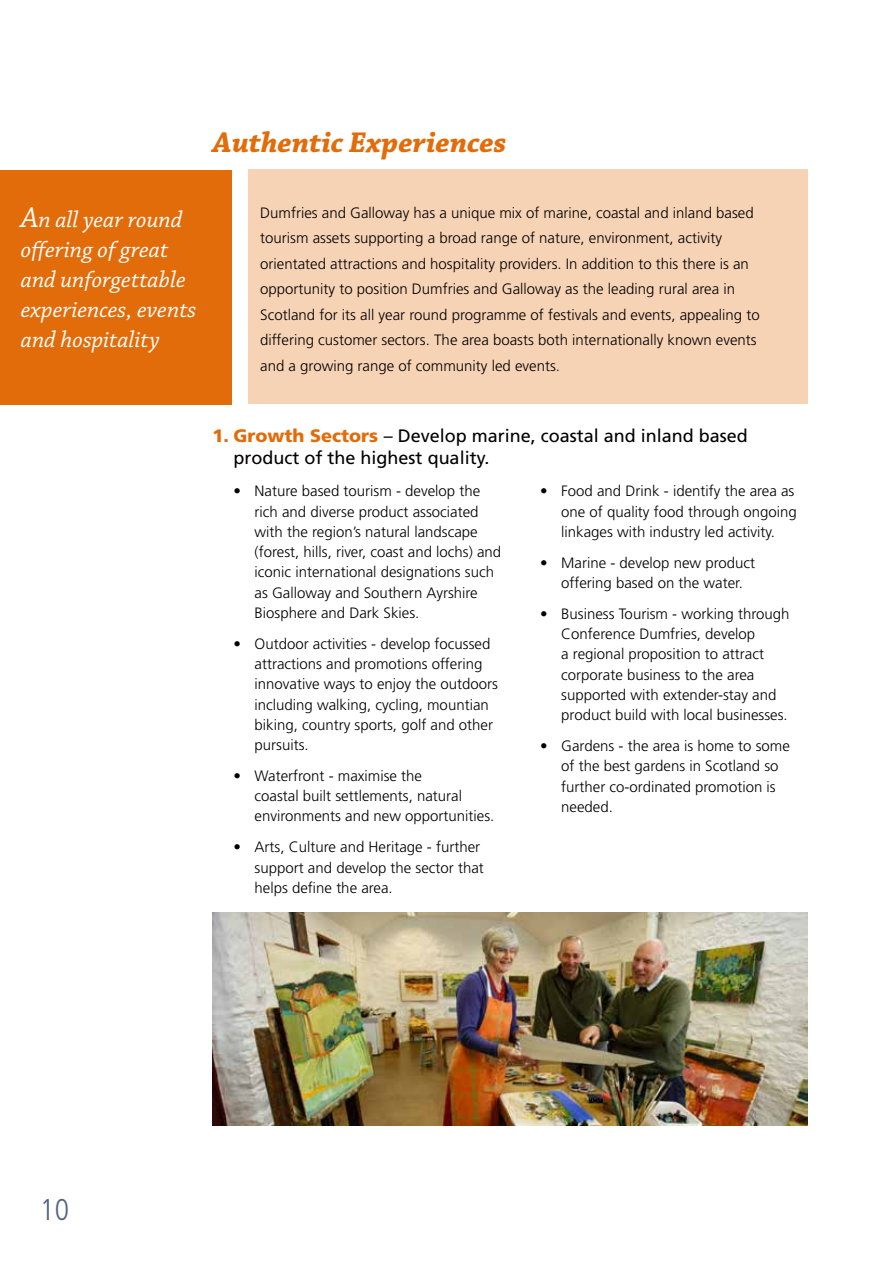
<style>
.page{position:relative;width:893px;height:1263px;background:#fff}
.page>*{position:absolute;margin:0;border:0;box-sizing:border-box;transform-origin:0 0}
.t1{font:italic 700 30px "Chaparral Pro";color:#e36c0a}
.t2{font:300 condensed 30px "Frutiger";color:#4e6281}
.t3{font:italic 24px/30px "Chaparral Pro";color:#fff}
.t4{font:18px/22.5px "Frutiger";color:#000}
.t5{font:300 15px/20.2px "Frutiger";color:#000}
.s1{font-size:30px}
.s2{font-weight:900;color:#e36c0a}
</style>
<div class="page">
<img style="left:213px;top:913px;width:595px;height:213px">
<div style="left:0;top:170px;width:231px;height:235px;background:#e36c0a"></div>
<div style="left:248px;top:169px;width:560px;height:235px;background:#f7d3b6"></div>
<h1 class="t1" style="left:213px;top:125px;width:295px">Authentic Experiences</h1>
<h2 class="t3" style="left:21px;top:205px;width:177px"><span class="s1">A</span>n all year round offering of great and unforgettable experiences, events and hospitality</h2>
<p class="t5" style="left:260px;top:200px;width:501px;line-height:25.5px">Dumfries and Galloway has a unique mix of marine, coastal and inland based tourism assets supporting a broad range of nature, environment, activity orientated attractions and hospitality providers. In addition to this there is an opportunity to position Dumfries and Galloway as the leading rural area in Scotland for its all year round programme of festivals and events, appealing to differing customer sectors. The area boasts both internationally known events and a growing range of community led events.</p>
<h1 class="t2" style="left:40px;top:1192px;width:31px">10</h1>
<p class="t4" style="left:234px;top:424px;width:516px;text-indent:-21px"><span class="s2">1. Growth Sectors</span> – Develop marine, coastal and inland based product of the highest quality.</p>
<p class="t5" style="left:255px;top:481px;width:248px;text-indent:-21px">• Nature based tourism - develop the rich and diverse product associated with the region’s natural landscape (forest, hills, river, coast and lochs) and iconic international designations such as Galloway and Southern Ayrshire Biosphere and Dark Skies.</p>
<p class="t5" style="left:255px;top:633px;width:245px;text-indent:-21px">• Outdoor activities - develop focussed attractions and promotions offering innovative ways to enjoy the outdoors including walking, cycling, mountian biking, country sports, golf and other pursuits.</p>
<p class="t5" style="left:255px;top:766px;width:241px;text-indent:-21px">• Waterfront - maximise the<br>coastal built settlements, natural environments and new opportunities.</p>
<p class="t5" style="left:255px;top:837px;width:231px;text-indent:-21px">• Arts, Culture and Heritage - further support and develop the sector that helps define the area.</p>
<p class="t5" style="left:561px;top:481px;width:237px;text-indent:-21px">• Food and Drink - identify the area as one of quality food through ongoing linkages with industry led activity.</p>
<p class="t5" style="left:540px;top:552px;width:216px;text-align:center">• Marine - develop new product offering based on the water.</p>
<p class="t5" style="left:561px;top:604px;width:230px;text-indent:-21px">• Business Tourism - working through Conference Dumfries, develop<br>a regional proposition to attract corporate business to the area supported with extender-stay and product build with local businesses.</p>
<p class="t5" style="left:561px;top:736px;width:230px;text-indent:-21px">• Gardens - the area is home to some of the best gardens in Scotland so further co-ordinated promotion is needed.</p>
</div>
